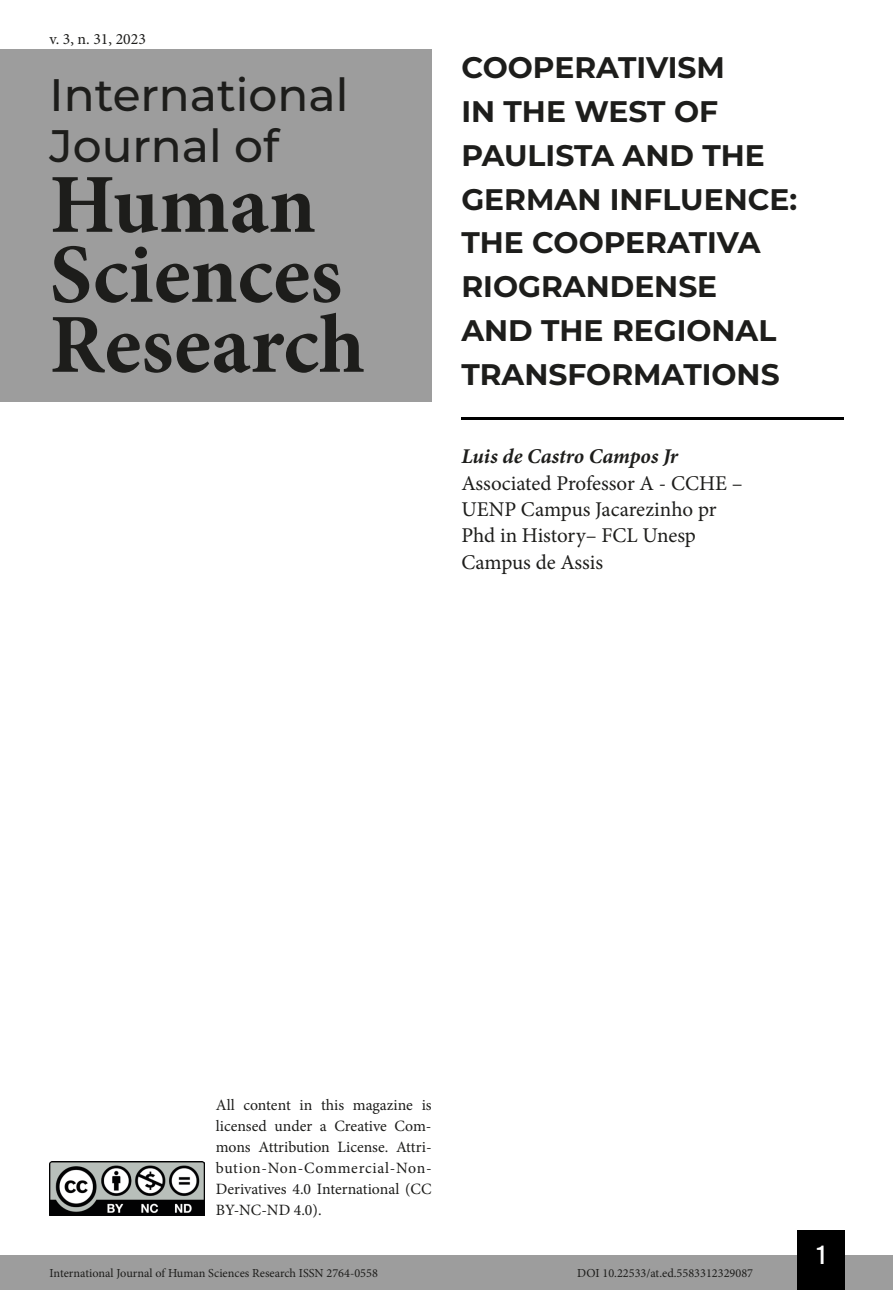
<style>
.page{position:relative;width:893px;height:1290px;background:#fff}
.page>*{position:absolute;margin:0;border:0;box-sizing:border-box;transform-origin:0 0}
.t1{font:700 84px/70px "Minion Pro";color:#1d1d1b}
.t2{font:500 45.5px/50.8px "Montserrat";color:#1d1d1b}
.t3{font:700 29.75px/43.8px "Montserrat";color:#1d1d1b}
.t4{font:26.25px "Bebas Kai";color:#fff}
.t5{font:21px/26.2px "Minion Pro";letter-spacing:-.005em;color:#1d1d1b}
.t6{font:italic 700 21px "Minion Pro";color:#1d1d1b}
.t7{font:15.75px/21px "Minion Pro";color:#1d1d1b;text-align:justify}
.t8{font:12.25px "Minion Pro";color:#1d1d1b}
</style>
<div class="page">
<div style="left:0;top:1255px;width:893px;height:35px;background:#9d9d9d"></div>
<div style="left:797px;top:1230px;width:48px;height:60px;background:#000"></div>
<img style="left:50px;top:1161px;width:154px;height:54px">
<div style="left:0;top:50px;width:432px;height:352px;background:#9d9d9d"></div>
<hr style="left:461px;top:417px;width:382px;height:2px;background:#000">
<p class="t7" style="left:50px;top:28px;width:98px">v. 3, n. 31, 2023</p>
<h2 class="t2" style="left:50px;top:68px;width:300px">International<br>Journal of</h2>
<h1 class="t1" style="left:50px;top:169px;width:317px">Human<br>Sciences<br>Research</h1>
<h3 class="t3" style="left:461px;top:44px;width:337px">COOPERATIVISM<br>IN THE WEST OF<br>PAULISTA AND THE<br>GERMAN INFLUENCE:<br>THE COOPERATIVA<br>RIOGRANDENSE<br>AND THE REGIONAL<br>TRANSFORMATIONS</h3>
<h3 class="t6" style="left:461px;top:442px;width:218px">Luis de Castro Campos Jr</h3>
<h3 class="t5" style="left:461px;top:470px;width:283px">Associated Professor A - CCHE –<br>UENP Campus Jacarezinho pr<br>Phd in History– FCL Unesp<br>Campus de Assis</h3>
<p class="t7" style="left:216px;top:1095px;width:217px">All content in this magazine is licensed under a Creative Com&shy;mons Attribution License. Attri&shy;bution-Non-Commercial-Non-Derivatives 4.0 International (CC BY-NC-ND 4.0).</p>
<p class="t8" style="left:50px;top:1265px;width:330px">International Journal of Human Sciences Research ISSN 2764-0558</p>
<p class="t8" style="left:577px;top:1265px;width:177px">DOI 10.22533/at.ed.5583312329087</p>
<h3 class="t4" style="left:817px;top:1241px;width:10px">1</h3>
</div>
